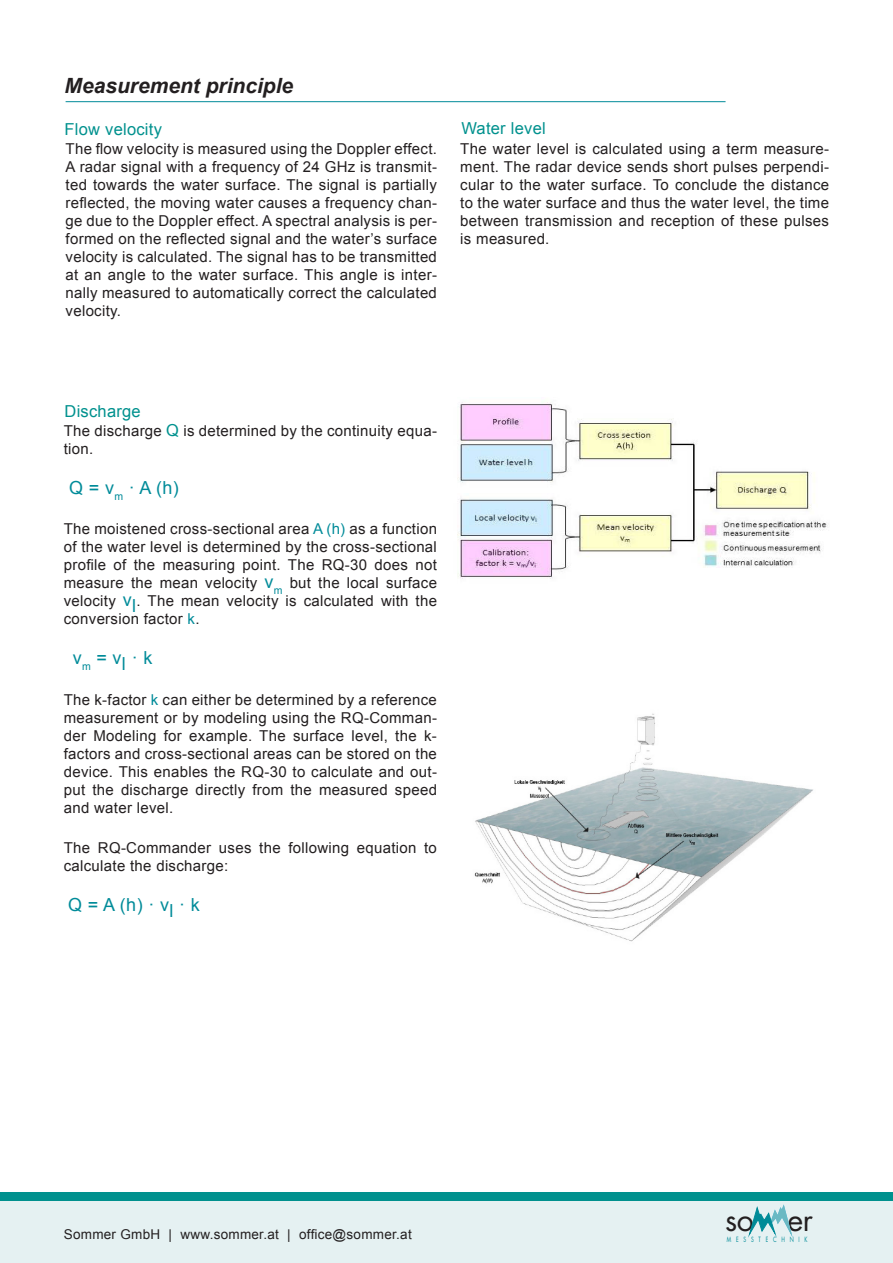
<style>
.page{position:relative;width:893px;height:1263px;background:#fff}
.page>*{position:absolute;margin:0;border:0;box-sizing:border-box;transform-origin:0 0}
.t1{font:30.3px "Futura";color:#231f20}
.Bildunterschrift{font:italic 700 21px "Arial";color:#231f20}
.Fließtext{font:18px "Arial";color:#008b99}
.Unterüberschriften{font:16.5px "Arial";letter-spacing:.015em;color:#00918e}
.Fließtext-2{font:15px/18px "Arial";letter-spacing:.02em;color:#231f20;text-align:justify}
.Fließtext-3{font:13.5px "Arial";letter-spacing:.02em;color:#231f20}
.t2{font:7.05px "Futura";letter-spacing:.96em;color:#008b98;scale:.7 1}
.s1{font-size:16.5px;color:#00918e}
.s2{color:#008b99}
.s3{font-size:18px;color:#008b99}
</style>
<div class="page">
<div style="left:0;top:1201px;width:893px;height:62px;background:#e5f1f2"></div>
<div style="left:0;top:1193px;width:893px;height:8px;background:#00918e"></div>
<svg style="left:749px;top:1205px;width:43px;height:31px"></svg>
<hr style="left:66px;top:101px;width:659px;height:1px;background:#008b99">
<img style="left:457px;top:402px;width:371px;height:177px">
<img style="left:474px;top:713px;width:339px;height:229px">
<p class="Bildunterschrift" style="left:65px;top:72px;width:230px">Measurement principle</p>
<p class="Unterüberschriften" style="left:65px;top:119px;width:99px">Flow velocity</p>
<p class="Fließtext-2" style="left:66px;top:140px;width:373px">The flow velocity is measured using the Doppler effect.<br>A radar signal with a frequency of 24 GHz is transmit&shy;ted towards the water surface. The signal is partially reflected, the moving water causes a frequency chan&shy;ge due to the Doppler effect. A spectral analysis is per&shy;formed on the reflected signal and the water’s surface velocity is calculated. The signal has to be transmitted at an angle to the water surface. This angle is inter&shy;nally measured to automatically correct the calculated velocity.</p>
<p class="Unterüberschriften" style="left:461px;top:118px;width:86px">Water level</p>
<p class="Fließtext-2" style="left:460px;top:140px;width:370px">The water level is calculated using a term measure&shy;ment. The radar device sends short pulses perpendi&shy;cular to the water surface. To conclude the distance to the water surface and thus the water level, the time between transmission and reception of these pulses is measured.</p>
<p class="Unterüberschriften" style="left:65px;top:400px;width:78px">Discharge</p>
<p class="Fließtext-2" style="left:64px;top:421px;width:375px">The discharge <span class="s1">Q</span> is determined by the continuity equa&shy;tion.</p>
<p class="Fließtext" style="left:69px;top:476px;width:111px">Q = v<sub>m</sub> · A (h)</p>
<p class="Fließtext-2" style="left:64px;top:520px;width:375px">The moistened cross-sectional area <span class="s2">A (h)</span> as a function of the water level is determined by the cross-sectional profile of the measuring point. The RQ-30 does not measure the mean velocity <span class="s3">v</span><sub>m</sub> but the local surface velocity <span class="s3">vl</span>. The mean velocity is calculated with the conversion factor <span class="s2">k</span>.</p>
<p class="Fließtext" style="left:73px;top:646px;width:81px">v<sub>m</sub> = vl · k</p>
<p class="Fließtext-2" style="left:64px;top:690px;width:375px">The k-factor <span class="s2">k</span> can either be determined by a reference measurement or by modeling using the RQ-Comman&shy;der Modeling for example. The surface level, the k&shy;factors and cross-sectional areas can be stored on the device. This enables the RQ-30 to calculate and out&shy;put the discharge directly from the measured speed and water level.</p>
<p class="Fließtext-2" style="left:64px;top:839px;width:375px">The RQ-Commander uses the following equation to calculate the discharge:</p>
<p class="Fließtext" style="left:68px;top:893px;width:133px">Q = A (h) · vl · k</p>
<p class="Fließtext-3" style="left:64px;top:1225px;width:349px">Sommer GmbH | www.sommer.at | office@sommer.at</p>
<p class="t1" style="left:725px;top:1199px;width:89px">so er</p>
<p class="t2" style="left:727px;top:1234px;width:117px">MESSTECHNIK</p>
</div>
